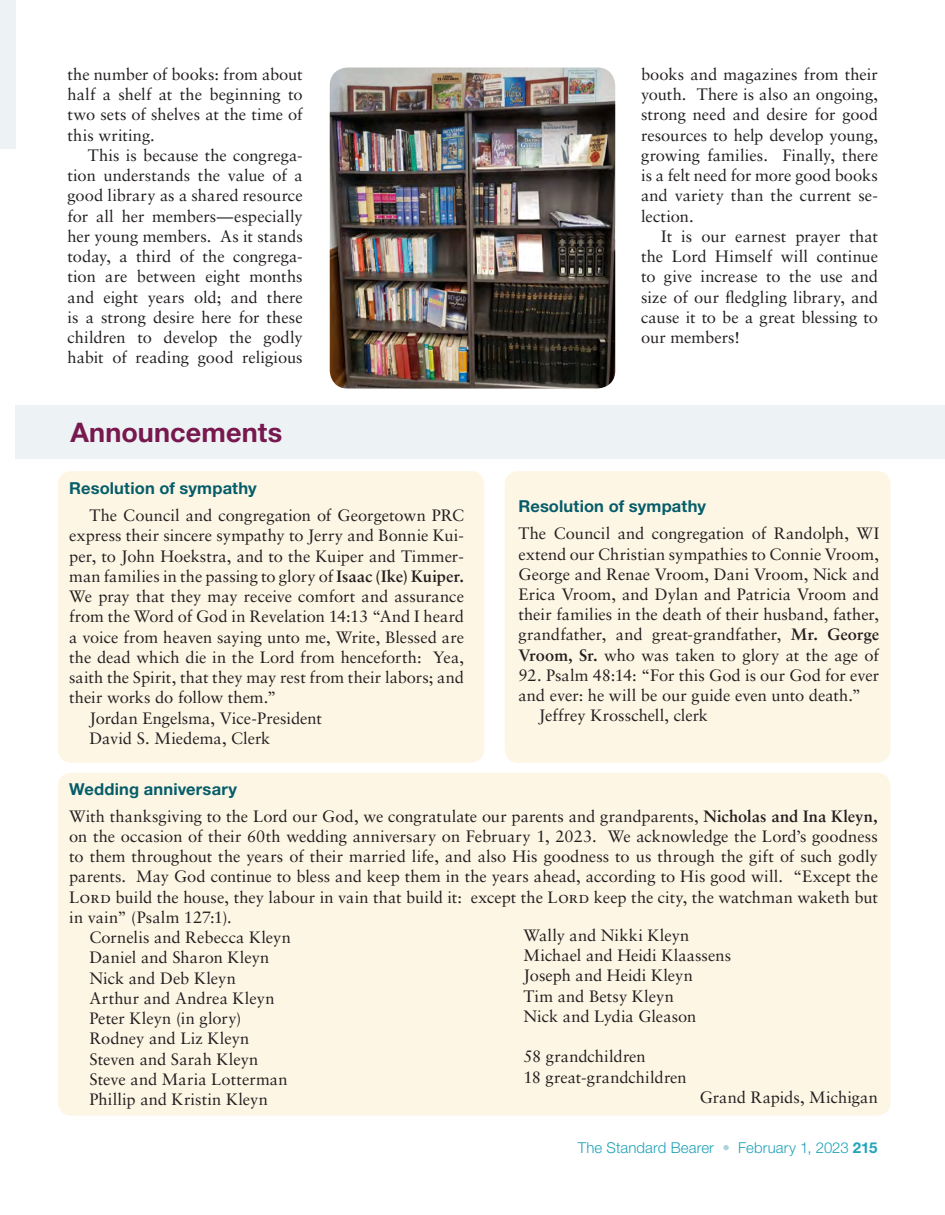
<style>
.page{position:relative;width:945px;height:1215px;background:#fff}
.page>*{position:absolute;margin:0;border:0;box-sizing:border-box;transform-origin:0 0}
.t1{font:700 27px "Helvetica Neue LT Std";letter-spacing:.005em;color:#77184e}
.t2{font:16.5px/20.2px "Sabon LT Std";color:#231f20;text-align:justify}
.t3{font:700 16.5px "Helvetica Neue LT Std";letter-spacing:.01em;color:#055d6a}
.t4{font:300 15px "Helvetica Neue LT Std";letter-spacing:.01em;color:#21a3b8}
.s1{font-weight:700}
.s2{color:#afd2dd}
</style>
<div class="page">
<div style="left:58px;top:773px;width:833px;height:343px;background:#fef6e5;border-radius:14px"></div>
<div style="left:0;top:0;width:15px;height:149px;background:#edf3f5"></div>
<div style="left:505px;top:471px;width:386px;height:292px;background:#fef6e5;border-radius:14px"></div>
<div style="left:15px;top:405px;width:930px;height:54px;background:#edf3f5"></div>
<div style="left:58px;top:471px;width:426px;height:292px;background:#fef6e5;border-radius:14px"></div>
<img style="left:330px;top:68px;width:285px;height:321px">
<p class="t2" style="left:68px;top:64px;width:237px">the number of books: from about half a shelf at the beginning to two sets of shelves at the time of this writing.</p>
<p class="t2" style="left:68px;top:145px;width:237px;text-indent:20px">This is because the congrega&shy;tion understands the value of a good library as a shared resource for all her members—especially her young members. As it stands today, a third of the congrega&shy;tion are between eight months and eight years old; and there is a strong desire here for these children to develop the godly habit of reading good religious</p>
<h1 class="t1" style="left:70px;top:416px;width:213px">Announcements</h1>
<p class="t3" style="left:69px;top:478px;width:189px">Resolution of sympathy</p>
<p class="t2" style="left:89px;top:505px;width:376px">The Council and congregation of Georgetown PRC</p>
<p class="t2" style="left:69px;top:525px;width:396px">express their sincere sympathy to Jerry and Bonnie Kui-</p>
<p class="t2" style="left:69px;top:546px;width:396px">per, to John Hoekstra, and to the Kuiper and Timmer-</p>
<p class="t2" style="left:69px;top:566px;width:396px">man families in the passing to glory of <span class="s1">Isaac (Ike) Kuiper.</span></p>
<p class="t2" style="left:69px;top:586px;width:396px">We pray that they may receive comfort and assurance</p>
<p class="t2" style="left:69px;top:606px;width:396px">from the Word of God in Revelation 14:13 “And I heard</p>
<p class="t2" style="left:69px;top:627px;width:396px">a voice from heaven saying unto me, Write, Blessed are</p>
<p class="t2" style="left:69px;top:647px;width:396px">the dead which die in the Lord from henceforth: Yea,</p>
<p class="t2" style="left:69px;top:667px;width:396px">saith the Spirit, that they may rest from their labors; and</p>
<p class="t2" style="left:69px;top:687px;width:209px">their works do follow them.”</p>
<p class="t2" style="left:89px;top:708px;width:234px">Jordan Engelsma, Vice-President</p>
<p class="t2" style="left:89px;top:728px;width:182px">David S. Miedema, Clerk</p>
<p class="t2" style="left:641px;top:64px;width:239px">books and magazines from their youth. There is also an ongoing, strong need and desire for good resources to help develop young, growing families. Finally, there is a felt need for more good books and variety than the current se&shy;lection.</p>
<p class="t2" style="left:641px;top:226px;width:239px;text-indent:20px">It is our earnest prayer that the Lord Himself will continue to give increase to the use and size of our fledgling library, and cause it to be a great blessing to our members!</p>
<p class="t3" style="left:518px;top:496px;width:189px">Resolution of sympathy</p>
<p class="t2" style="left:518px;top:523px;width:362px">The Council and congregation of Randolph, WI extend our Christian sympathies to Connie Vroom, George and Renae Vroom, Dani Vroom, Nick and Erica Vroom, and Dylan and Patricia Vroom and their families in the death of their husband, father, grandfather, and great-grandfather, <span class="s1">Mr. George Vroom, Sr.</span> who was taken to glory at the age of</p>
<p class="t2" style="left:518px;top:665px;width:362px">92. Psalm 48:14: “For this God is our God for ever</p>
<p class="t2" style="left:518px;top:685px;width:344px">and ever: he will be our guide even unto death.”</p>
<p class="t2" style="left:539px;top:705px;width:171px">Jeffrey Krosschell, clerk</p>
<p class="t3" style="left:69px;top:779px;width:169px">Wedding anniversary</p>
<p class="t2" style="left:69px;top:806px;width:810px">With thanksgiving to the Lord our God, we congratulate our parents and grandparents, <span class="s1">Nicholas and Ina Kleyn,</span></p>
<p class="t2" style="left:69px;top:826px;width:810px">on the occasion of their 60th wedding anniversary on February 1, 2023. We acknowledge the Lord’s goodness</p>
<p class="t2" style="left:69px;top:846px;width:810px">to them throughout the years of their married life, and also His goodness to us through the gift of such godly</p>
<p class="t2" style="left:69px;top:866px;width:810px">parents. May God continue to bless and keep them in the years ahead, according to His good will. “Except the</p>
<p class="t2" style="left:69px;top:887px;width:810px">Lord build the house, they labour in vain that build it: except the Lord keep the city, the watchman waketh but</p>
<p class="t2" style="left:69px;top:907px;width:164px">in vain” (Psalm 127:1).</p>
<p class="t2" style="left:89px;top:927px;width:203px">Cornelis and Rebecca Kleyn</p>
<p class="t2" style="left:89px;top:947px;width:182px">Daniel and Sharon Kleyn</p>
<p class="t2" style="left:89px;top:968px;width:148px">Nick and Deb Kleyn</p>
<p class="t2" style="left:89px;top:988px;width:187px">Arthur and Andrea Kleyn</p>
<p class="t2" style="left:89px;top:1008px;width:154px">Peter Kleyn (in glory)</p>
<p class="t2" style="left:89px;top:1028px;width:162px">Rodney and Liz Kleyn</p>
<p class="t2" style="left:89px;top:1049px;width:171px">Steven and Sarah Kleyn</p>
<p class="t2" style="left:89px;top:1069px;width:200px">Steve and Maria Lotterman</p>
<p class="t2" style="left:89px;top:1089px;width:180px">Phillip and Kristin Kleyn</p>
<p class="t2" style="left:524px;top:925px;width:209px;text-align:left">Wally and Nikki Kleyn<br>Michael and Heidi Klaassens<br>Joseph and Heidi Kleyn<br>Tim and Betsy Kleyn<br>Nick and Lydia Gleason</p>
<p class="t2" style="left:524px;top:1046px;width:165px">58 grandchildren<br>18 great-grandchildren</p>
<p class="t2" style="left:700px;top:1087px;width:179px">Grand Rapids, Michigan</p>
<p class="t4" style="left:578px;top:1138px;width:301px">The Standard Bearer <span class="s2">•</span> February 1, 2023 <span class="s1">215</span></p>
</div>
